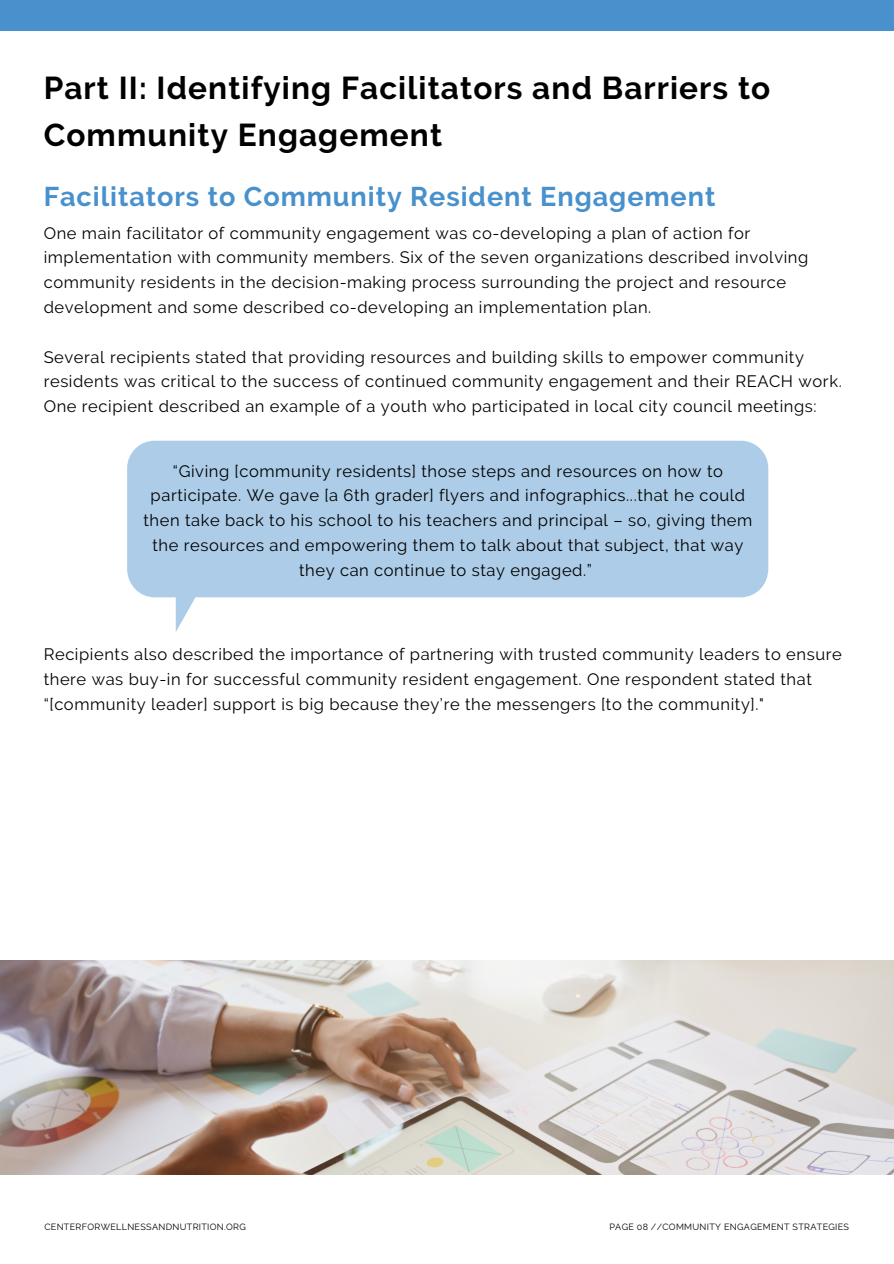
<style>
.page{position:relative;width:894px;height:1264px;background:#fff}
.page>*{position:absolute;margin:0;border:0;box-sizing:border-box;transform-origin:0 0}
.t1{font:700 31.5px/47.2px "Raleway";letter-spacing:.035em;color:#000}
.t2{font:700 27px "Raleway";letter-spacing:.035em;color:#4991cc}
.t3{font:16.5px/24.8px "Raleway";letter-spacing:.035em;color:#000}
.t4{font:9px "Raleway";letter-spacing:.035em;color:#000}
</style>
<div class="page">
<div style="left:0;top:0;width:893px;height:31px;background:#4991cc"></div>
<img style="left:0;top:960px;width:893px;height:214px">
<svg style="left:127px;top:440px;width:641px;height:192px;fill:#accce7"></svg>
<p class="t1" style="left:44px;top:64px;width:728px">Part II: Identifying Facilitators and Barriers to<br>Community Engagement</p>
<p class="t2" style="left:44px;top:180px;width:673px">Facilitators to Community Resident Engagement</p>
<p class="t3" style="left:44px;top:220px;width:766px">One main facilitator of community engagement was co-developing a plan of action for implementation with community members. Six of the seven organizations described involving community residents in the decision-making process surrounding the project and resource development and some described co-developing an implementation plan.</p>
<p class="t3" style="left:44px;top:344px;width:799px">Several recipients stated that providing resources and building skills to empower community residents was critical to the success of continued community engagement and their REACH work.<br>One recipient described an example of a youth who participated in local city council meetings:</p>
<p class="t3" style="left:143px;top:458px;width:610px;text-align:center">“Giving [community residents] those steps and resources on how to participate. We gave [a 6th grader] flyers and infographics...that he could then take back to his school to his teachers and principal – so, giving them the resources and empowering them to talk about that subject, that way they can continue to stay engaged.”</p>
<p class="t3" style="left:44px;top:642px;width:799px">Recipients also described the importance of partnering with trusted community leaders to ensure there was buy-in for successful community resident engagement. One respondent stated that “[community leader] support is big because they’re the messengers [to the community]."</p>
<p class="t4" style="left:44px;top:1221px;width:203px">CENTERFORWELLNESSANDNUTRITION.ORG</p>
<p class="t4" style="left:609px;top:1221px;width:241px">PAGE 08 //COMMUNITY ENGAGEMENT STRATEGIES</p>
</div>
